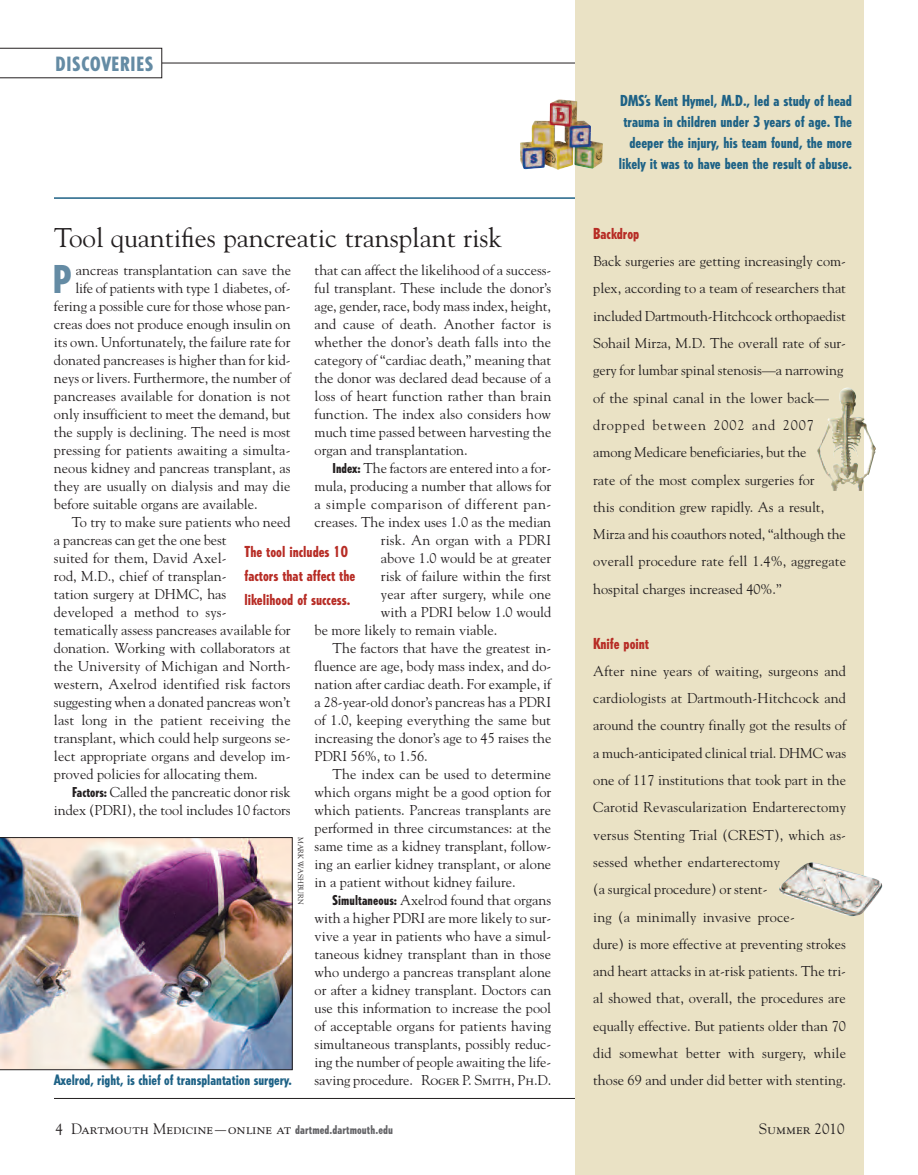
<style>
.page{position:relative;width:918px;height:1175px;background:#fff}
.page>*{position:absolute;margin:0;border:0;box-sizing:border-box;transform-origin:0 0}
.t1{font:800 condensed 37.95px "Tempo";color:#648ba4}
.t2{font:27px "Goudy";color:#231f20}
.t3{font:800 condensed 19.5px "Tempo";letter-spacing:.05em;color:#648ba4}
.t4{font:800 condensed 15px/21px "Tempo";color:#1e6286;text-align:right}
.t5{font:800 condensed 15px/24px "Tempo";color:#b72c25}
.t6{font:15px "Goudy SC";color:#231f20}
.t7{font:14.25px/27.3px "Goudy";color:#231f20}
.t8{font:800 condensed 14.25px "Tempo";color:#1e6286}
.t9{font:14.25px "Goudy SC";letter-spacing:-.005em;color:#231f20}
.t10{font:14.25px "Goudy";letter-spacing:.04em;color:#231f20}
.t11{font:7.5px "Goudy";color:#231f20}
.s1{font-family:"Tempo";font-weight:800;font-stretch:condensed;font-size:13.5px}
.s2{font-family:"Goudy"}
.s3{font-family:"Tempo";font-weight:800;font-stretch:condensed;font-size:12px;color:#636366}
</style>
<div class="page">
<hr style="left:162px;top:63px;width:684px;height:1px;background:#231f20">
<svg style="left:0;top:48px;width:162px;height:30px"></svg>
<hr style="left:54px;top:1098px;width:792px;height:1px;background:#231f20">
<hr style="left:54px;top:197px;width:792px;height:2px;background:#1e6286">
<div style="left:575px;top:0;width:289px;height:1174px;background:#eae2c5"></div>
<img style="left:520px;top:99px;width:83px;height:71px">
<img style="left:817px;top:387px;width:59px;height:104px">
<img style="left:779px;top:862px;width:103px;height:54px">
<img style="left:0;top:837px;width:292px;height:232px">
<h3 class="t3" style="left:56px;top:56px;width:99px">DISCOVERIES</h3>
<h2 class="t2" style="left:54px;top:222px;width:450px">Tool quantifies pancreatic transplant risk</h2>
<p class="t7" style="left:315px;top:261px;width:238px;line-height:18px;text-align:justify">that can affect the likelihood of a success&shy;ful transplant. These include the donor’s age, gender, race, body mass index, height, and cause of death. Another factor is whether the donor’s death falls into the category of “cardiac death,” meaning that the donor was declared dead because of a loss of heart function rather than brain function. The index also considers how much time passed between harvesting the organ and transplantation.</p>
<p class="t7" style="left:333px;top:454px;width:220px"><span class="s1">Index:</span> The factors are entered into a for-</p>
<p class="t7" style="left:315px;top:472px;width:238px">mula, producing a number that allows for</p>
<p class="t10" style="left:315px;top:495px;width:238px">a simple comparison of different pan-</p>
<p class="t7" style="left:315px;top:508px;width:238px">creases. The index uses 1.0 as the median</p>
<p class="t7" style="left:381px;top:526px;width:172px">risk. An organ with a PDRI</p>
<p class="t7" style="left:381px;top:544px;width:172px">above 1.0 would be at greater</p>
<p class="t7" style="left:381px;top:562px;width:172px">risk of failure within the first</p>
<p class="t7" style="left:381px;top:580px;width:172px">year after surgery, while one</p>
<p class="t7" style="left:381px;top:598px;width:172px">with a PDRI below 1.0 would</p>
<p class="t7" style="left:315px;top:616px;width:184px">be more likely to remain viable.</p>
<p class="t7" style="left:333px;top:634px;width:220px">The factors that have the greatest in-</p>
<p class="t7" style="left:315px;top:652px;width:238px">fluence are age, body mass index, and do-</p>
<p class="t7" style="left:315px;top:670px;width:238px">nation after cardiac death. For example, if</p>
<p class="t7" style="left:315px;top:688px;width:238px">a 28-year-old donor’s pancreas has a PDRI</p>
<p class="t7" style="left:315px;top:706px;width:238px">of 1.0, keeping everything the same but</p>
<p class="t7" style="left:315px;top:724px;width:238px">increasing the donor’s age to 45 raises the</p>
<p class="t7" style="left:315px;top:742px;width:115px">PDRI 56%, to 1.56.</p>
<p class="t7" style="left:333px;top:760px;width:220px">The index can be used to determine</p>
<p class="t7" style="left:315px;top:778px;width:238px">which organs might be a good option for</p>
<p class="t7" style="left:315px;top:796px;width:238px">which patients. Pancreas transplants are</p>
<p class="t7" style="left:315px;top:814px;width:238px">performed in three circumstances: at the</p>
<p class="t7" style="left:315px;top:832px;width:238px">same time as a kidney transplant, follow-</p>
<p class="t7" style="left:315px;top:850px;width:238px">ing an earlier kidney transplant, or alone</p>
<p class="t7" style="left:315px;top:868px;width:203px">in a patient without kidney failure.</p>
<p class="t7" style="left:333px;top:886px;width:220px"><span class="s1">Simultaneous:</span> Axelrod found that organs</p>
<p class="t7" style="left:315px;top:904px;width:238px">with a higher PDRI are more likely to sur-</p>
<p class="t7" style="left:315px;top:922px;width:238px">vive a year in patients who have a simul-</p>
<p class="t7" style="left:315px;top:940px;width:238px">taneous kidney transplant than in those</p>
<p class="t7" style="left:315px;top:958px;width:238px">who undergo a pancreas transplant alone</p>
<p class="t7" style="left:315px;top:976px;width:238px">or after a kidney transplant. Doctors can</p>
<p class="t7" style="left:315px;top:994px;width:238px">use this information to increase the pool</p>
<p class="t7" style="left:315px;top:1012px;width:238px">of acceptable organs for patients having</p>
<p class="t7" style="left:315px;top:1030px;width:238px">simultaneous transplants, possibly reduc-</p>
<p class="t7" style="left:315px;top:1048px;width:238px">ing the number of people awaiting the life-</p>
<p class="t9" style="left:315px;top:1074px;width:238px"><span class="s2">saving procedure.</span> Roger P. Smith, Ph.D.</p>
<h1 class="t1" style="left:53px;top:264px;width:20px">P</h1>
<p class="t7" style="left:76px;top:256px;width:217px">ancreas transplantation can save the</p>
<p class="t7" style="left:75px;top:274px;width:217px">life of patients with type 1 diabetes, of-</p>
<p class="t7" style="left:54px;top:292px;width:238px">fering a possible cure for those whose pan-</p>
<p class="t7" style="left:54px;top:310px;width:238px">creas does not produce enough insulin on</p>
<p class="t7" style="left:54px;top:328px;width:238px">its own. Unfortunately, the failure rate for</p>
<p class="t7" style="left:54px;top:346px;width:238px">donated pancreases is higher than for kid-</p>
<p class="t7" style="left:54px;top:364px;width:238px">neys or livers. Furthermore, the number of</p>
<p class="t7" style="left:54px;top:382px;width:238px">pancreases available for donation is not</p>
<p class="t7" style="left:54px;top:400px;width:238px">only insufficient to meet the demand, but</p>
<p class="t7" style="left:54px;top:418px;width:238px">the supply is declining. The need is most</p>
<p class="t7" style="left:54px;top:436px;width:238px">pressing for patients awaiting a simulta-</p>
<p class="t7" style="left:54px;top:454px;width:238px">neous kidney and pancreas transplant, as</p>
<p class="t7" style="left:54px;top:472px;width:238px">they are usually on dialysis and may die</p>
<p class="t7" style="left:54px;top:490px;width:205px">before suitable organs are available.</p>
<p class="t7" style="left:72px;top:508px;width:220px">To try to make sure patients who need</p>
<p class="t7" style="left:54px;top:526px;width:174px">a pancreas can get the one best</p>
<p class="t7" style="left:54px;top:544px;width:174px">suited for them, David Axel-</p>
<p class="t7" style="left:54px;top:562px;width:174px">rod, M.D., chief of transplan-</p>
<p class="t7" style="left:54px;top:580px;width:174px">tation surgery at DHMC, has</p>
<p class="t7" style="left:54px;top:598px;width:174px">developed a method to sys-</p>
<p class="t7" style="left:54px;top:616px;width:238px">tematically assess pancreases available for</p>
<p class="t7" style="left:54px;top:634px;width:238px">donation. Working with collaborators at</p>
<p class="t7" style="left:54px;top:652px;width:238px">the University of Michigan and North-</p>
<p class="t7" style="left:54px;top:670px;width:238px">western, Axelrod identified risk factors</p>
<p class="t7" style="left:54px;top:688px;width:238px">suggesting when a donated pancreas won’t</p>
<p class="t7" style="left:54px;top:706px;width:238px">last long in the patient receiving the</p>
<p class="t7" style="left:54px;top:724px;width:238px">transplant, which could help surgeons se-</p>
<p class="t7" style="left:54px;top:742px;width:238px">lect appropriate organs and develop im-</p>
<p class="t7" style="left:54px;top:760px;width:205px">proved policies for allocating them.</p>
<p class="t7" style="left:72px;top:778px;width:220px"><span class="s1">Factors:</span> Called the pancreatic donor risk</p>
<p class="t7" style="left:54px;top:796px;width:238px">index (PDRI), the tool includes 10 factors</p>
<p class="t5" style="left:244px;top:541px;width:112px">The tool includes 10 factors that affect the likelihood of success.</p>
<p class="t11" style="left:305px;top:837px;width:70px;rotate:90deg">MARK WASHBURN</p>
<p class="t8" style="left:54px;top:1074px;width:239px">Axelrod, right, is chief of transplantation surgery.</p>
<p class="t4" style="left:619px;top:91px;width:235px">DMS’s Kent Hymel, M.D., led a study of head trauma in children under 3 years of age. The deeper the injury, his team found, the more likely it was to have been the result of abuse.</p>
<p class="t5" style="left:593px;top:223px;width:48px">Backdrop</p>
<p class="t7" style="left:593px;top:247px;width:254px">Back surgeries are getting increasingly com&shy;plex, according to a team of researchers that included Dartmouth-Hitchcock orthopaedist Sohail Mirza, M.D. The overall rate of sur - gery for lumbar spinal stenosis—a narrowing of the spinal canal in the lower back— dropped between 2002 and 2007 among Medicare beneficiaries, but the<br>rate of the most complex surgeries for<br>this condition grew rapidly. As a result, Mirza and his coauthors noted, “although the overall procedure rate fell 1.4%, aggregate hospital charges increased 40%.”</p>
<p class="t5" style="left:593px;top:632px;width:57px">Knife point</p>
<p class="t7" style="left:593px;top:657px;width:254px">After nine years of waiting, surgeons and cardiologists at Dartmouth-Hitchcock and around the country finally got the results of a much-anticipated clinical trial. DHMC was one of 117 institutions that took part in the Carotid Revascularization Endarterectomy versus Stenting Trial (CREST), which as&shy;sessed whether endarterectomy<br>(a surgical procedure) or stent-<br>ing (a minimally invasive proce-<br>dure) is more effective at preventing strokes and heart attacks in at-risk patients. The tri&shy;al showed that, overall, the procedures are equally effective. But patients older than 70 did somewhat better with surgery, while those 69 and under did better with stenting.</p>
<p class="t6" style="left:56px;top:1122px;width:339px"><span class="s2">4</span> Dartmouth Medicine—online at <span class="s3">dartmed.dartmouth.edu</span></p>
<p class="t6" style="left:759px;top:1122px;width:87px">Summer <span class="s2">2010</span></p>
</div>
